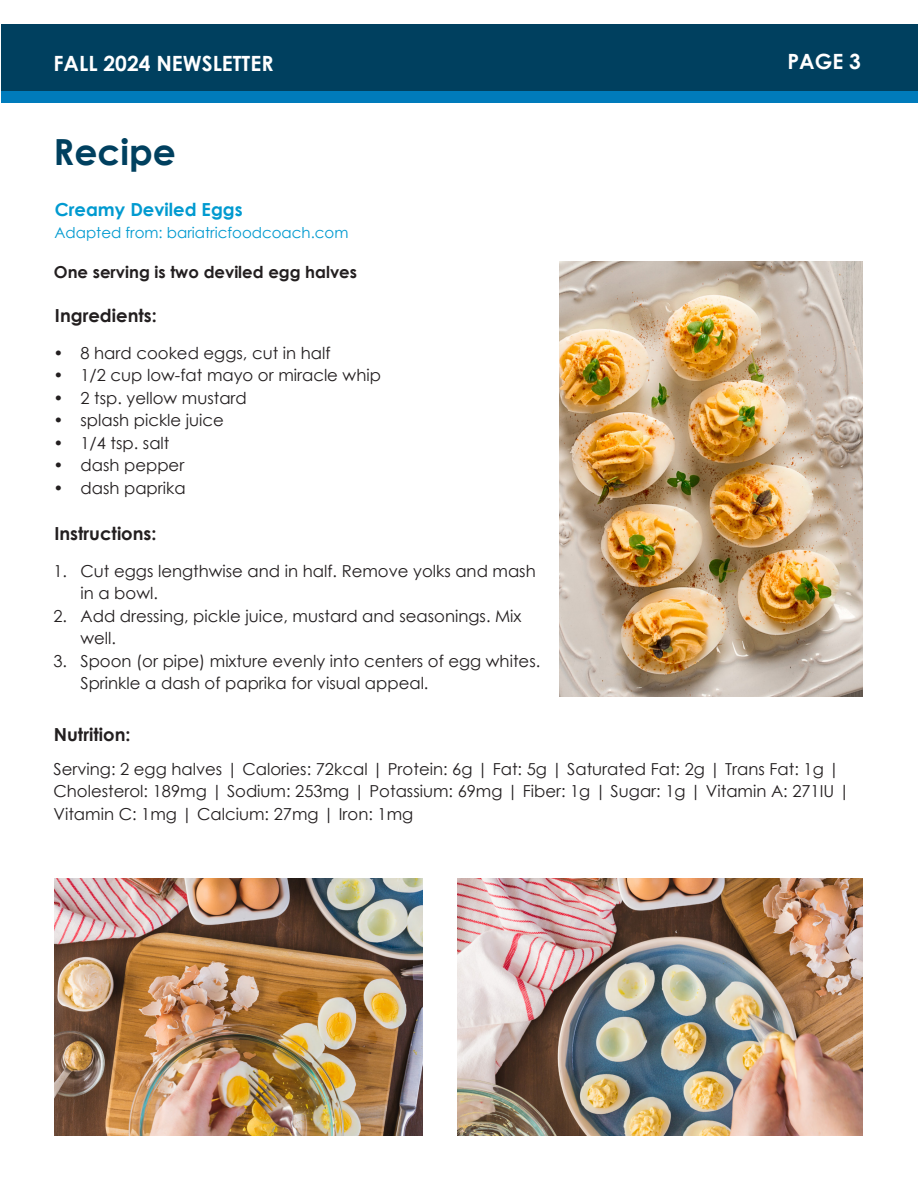
<style>
.page{position:relative;width:918px;height:1188px;background:#fff}
.page>*{position:absolute;margin:0;border:0;box-sizing:border-box;transform-origin:0 0}
.t1{font:700 36px "Century Gothic";color:#00405f}
.t2{font:700 21px "Century Gothic";color:#fff}
.t3{font:700 18px "Century Gothic";color:#231f20}
.t4{font:700 18px "Century Gothic";color:#009ad0}
.t5{font:16.5px/22.5px "Century Gothic";color:#231f20}
.t6{font:700 16.5px "Century Gothic";color:#231f20}
.t7{font:15px "Century Gothic";color:#009ad0}
</style>
<div class="page">
<div style="left:1px;top:24px;width:917px;height:79px;background:#00405f"></div>
<div style="left:1px;top:91px;width:917px;height:12px;background:#007bbb"></div>
<img style="left:559px;top:261px;width:303px;height:436px">
<img style="left:55px;top:879px;width:368px;height:256px">
<img style="left:457px;top:879px;width:405px;height:256px">
<p class="t2" style="left:54px;top:47px;width:222px">FALL 2024 NEWSLETTER</p>
<p class="t2" style="left:788px;top:46px;width:75px">PAGE 3</p>
<p class="t1" style="left:54px;top:124px;width:124px">Recipe</p>
<p class="t4" style="left:55px;top:195px;width:189px">Creamy Deviled Eggs</p>
<p class="t7" style="left:54px;top:223px;width:296px">Adapted from: bariatricfoodcoach.com</p>
<p class="t6" style="left:54px;top:260px;width:305px">One serving is two deviled egg halves</p>
<p class="t3" style="left:55px;top:301px;width:103px">Ingredients:</p>
<p class="t5" style="left:54px;top:341px;width:279px">• 8 hard cooked eggs, cut in half</p>
<p class="t5" style="left:54px;top:364px;width:329px">• 1/2 cup low-fat mayo or miracle whip</p>
<p class="t5" style="left:54px;top:386px;width:195px">• 2 tsp. yellow mustard</p>
<p class="t5" style="left:54px;top:409px;width:172px">• splash pickle juice</p>
<p class="t5" style="left:54px;top:431px;width:118px">• 1/4 tsp. salt</p>
<p class="t5" style="left:54px;top:454px;width:132px">• dash pepper</p>
<p class="t5" style="left:54px;top:476px;width:134px">• dash paprika</p>
<p class="t3" style="left:54px;top:520px;width:104px">Instructions:</p>
<p class="t5" style="left:81px;top:559px;width:457px;text-indent:-27px">1. Cut eggs lengthwise and in half. Remove yolks and mash in a bowl.</p>
<p class="t5" style="left:81px;top:604px;width:443px;text-indent:-27px">2. Add dressing, pickle juice, mustard and seasonings. Mix well.</p>
<p class="t5" style="left:81px;top:649px;width:461px;text-indent:-27px">3. Spoon (or pipe) mixture evenly into centers of egg whites.<br>Sprinkle a dash of paprika for visual appeal.</p>
<p class="t3" style="left:54px;top:721px;width:78px">Nutrition:</p>
<p class="t5" style="left:54px;top:757px;width:798px">Serving: 2 egg halves | Calories: 72kcal | Protein: 6g | Fat: 5g | Saturated Fat: 2g | Trans Fat: 1g |<br>Cholesterol: 189mg | Sodium: 253mg | Potassium: 69mg | Fiber: 1g | Sugar: 1g | Vitamin A: 271IU |<br>Vitamin C: 1mg | Calcium: 27mg | Iron: 1mg</p>
</div>
